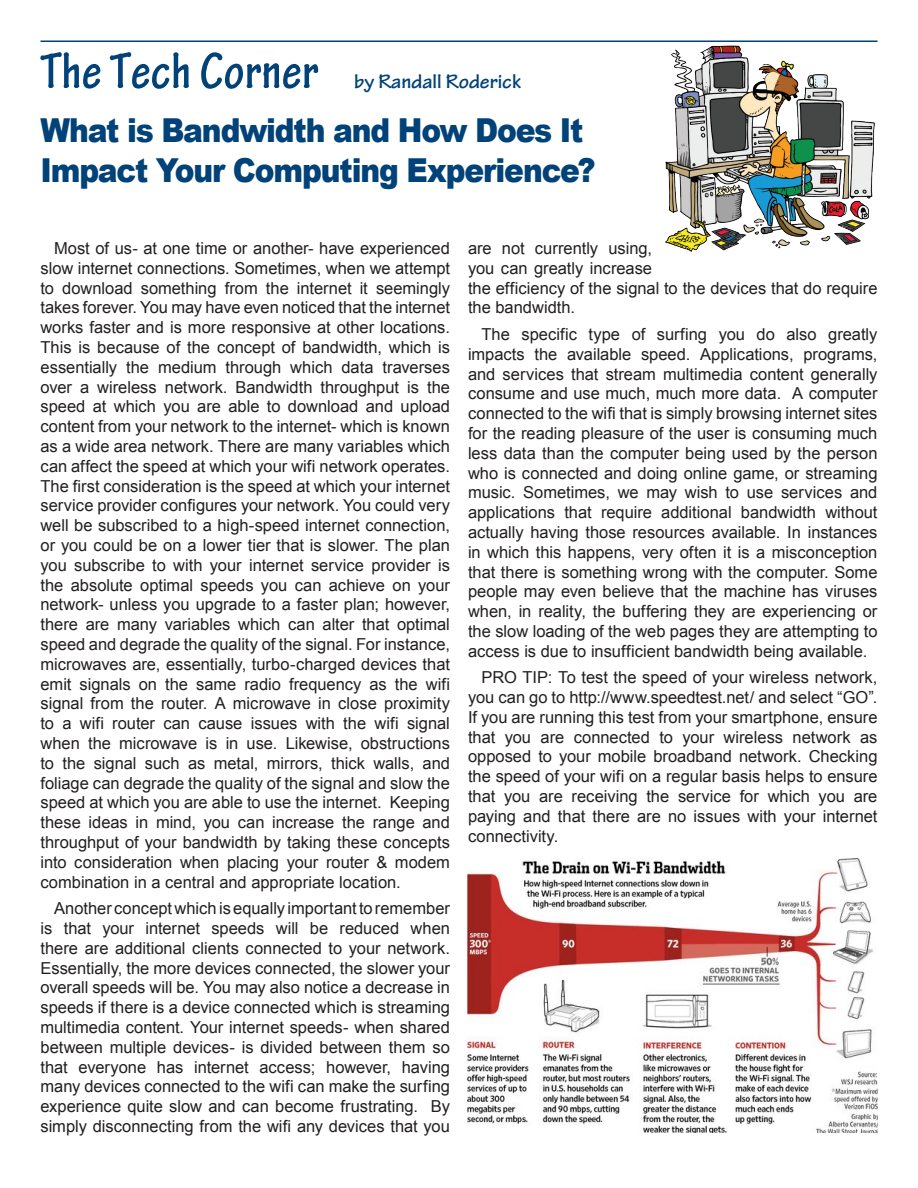
<style>
.page{position:relative;width:918px;height:1188px;background:#fff}
.page>*{position:absolute;margin:0;border:0;box-sizing:border-box;transform-origin:0 0}
.t1{font:700 condensed 54px "Tekton Pro";color:#014279}
.Heading{font:900 33px/39.6px "Arial";letter-spacing:-.04em;color:#014279;scale:.9 1}
.t2{font:700 21px "Tekton Pro";color:#014279}
.body{font:16.5px/19.8px "Arial";color:#231f20;text-align:justify}
</style>
<div class="page">
<hr style="left:40px;top:40px;width:838px;height:2px;background:#014279">
<img style="left:666px;top:45px;width:209px;height:207px">
<img style="left:468px;top:859px;width:410px;height:274px">
<p class="t1" style="left:40px;top:39px;width:279px">The Tech Corner</p>
<p class="Heading" style="left:40px;top:110px;width:618px">What is Bandwidth and How Does It<br>Impact Your Computing Experience?</p>
<p class="t2" style="left:354px;top:69px;width:169px">by Randall Roderick</p>
<p class="body" style="left:40px;top:238px;width:411px;text-indent:14px">Most of us- at one time or another- have experienced slow internet connections. Sometimes, when we attempt to download something from the internet it seemingly takes forever. You may have even noticed that the internet works faster and is more responsive at other locations.<br>This is because of the concept of bandwidth, which is essentially the medium through which data traverses over a wireless network. Bandwidth throughput is the speed at which you are able to download and upload content from your network to the internet- which is known as a wide area network. There are many variables which can affect the speed at which your wifi network operates.<br>The first consideration is the speed at which your internet service provider configures your network. You could very well be subscribed to a high-speed internet connection, or you could be on a lower tier that is slower. The plan you subscribe to with your internet service provider is the absolute optimal speeds you can achieve on your network- unless you upgrade to a faster plan; however, there are many variables which can alter that optimal speed and degrade the quality of the signal. For instance, microwaves are, essentially, turbo-charged devices that emit signals on the same radio frequency as the wifi signal from the router. A microwave in close proximity to a wifi router can cause issues with the wifi signal when the microwave is in use. Likewise, obstructions to the signal such as metal, mirrors, thick walls, and foliage can degrade the quality of the signal and slow the speed at which you are able to use the internet. Keeping these ideas in mind, you can increase the range and throughput of your bandwidth by taking these concepts into consideration when placing your router &amp; modem combination in a central and appropriate location.</p>
<p class="body" style="left:40px;top:898px;width:411px;text-indent:14px">Another concept which is equally important to remember is that your internet speeds will be reduced when there are additional clients connected to your network.<br>Essentially, the more devices connected, the slower your overall speeds will be. You may also notice a decrease in speeds if there is a device connected which is streaming multimedia content. Your internet speeds- when shared between multiple devices- is divided between them so that everyone has internet access; however, having many devices connected to the wifi can make the surfing experience quite slow and can become frustrating. By simply disconnecting from the wifi any devices that you</p>
<p class="body" style="left:468px;top:238px;width:411px;text-align:left">are not currently using,<br>you can greatly increase<br>the efficiency of the signal to the devices that do require the bandwidth.</p>
<p class="body" style="left:468px;top:324px;width:411px;text-indent:14px">The specific type of surfing you do also greatly impacts the available speed. Applications, programs, and services that stream multimedia content generally consume and use much, much more data. A computer connected to the wifi that is simply browsing internet sites for the reading pleasure of the user is consuming much less data than the computer being used by the person who is connected and doing online game, or streaming music. Sometimes, we may wish to use services and applications that require additional bandwidth without actually having those resources available. In instances in which this happens, very often it is a misconception that there is something wrong with the computer. Some people may even believe that the machine has viruses when, in reality, the buffering they are experiencing or the slow loading of the web pages they are attempting to access is due to insufficient bandwidth being available.</p>
<p class="body" style="left:468px;top:667px;width:411px;text-indent:14px">PRO TIP: To test the speed of your wireless network, you can go to http://www.speedtest.net/ and select “GO”.<br>If you are running this test from your smartphone, ensure that you are connected to your wireless network as opposed to your mobile broadband network. Checking the speed of your wifi on a regular basis helps to ensure that you are receiving the service for which you are paying and that there are no issues with your internet connectivity.</p>
</div>
